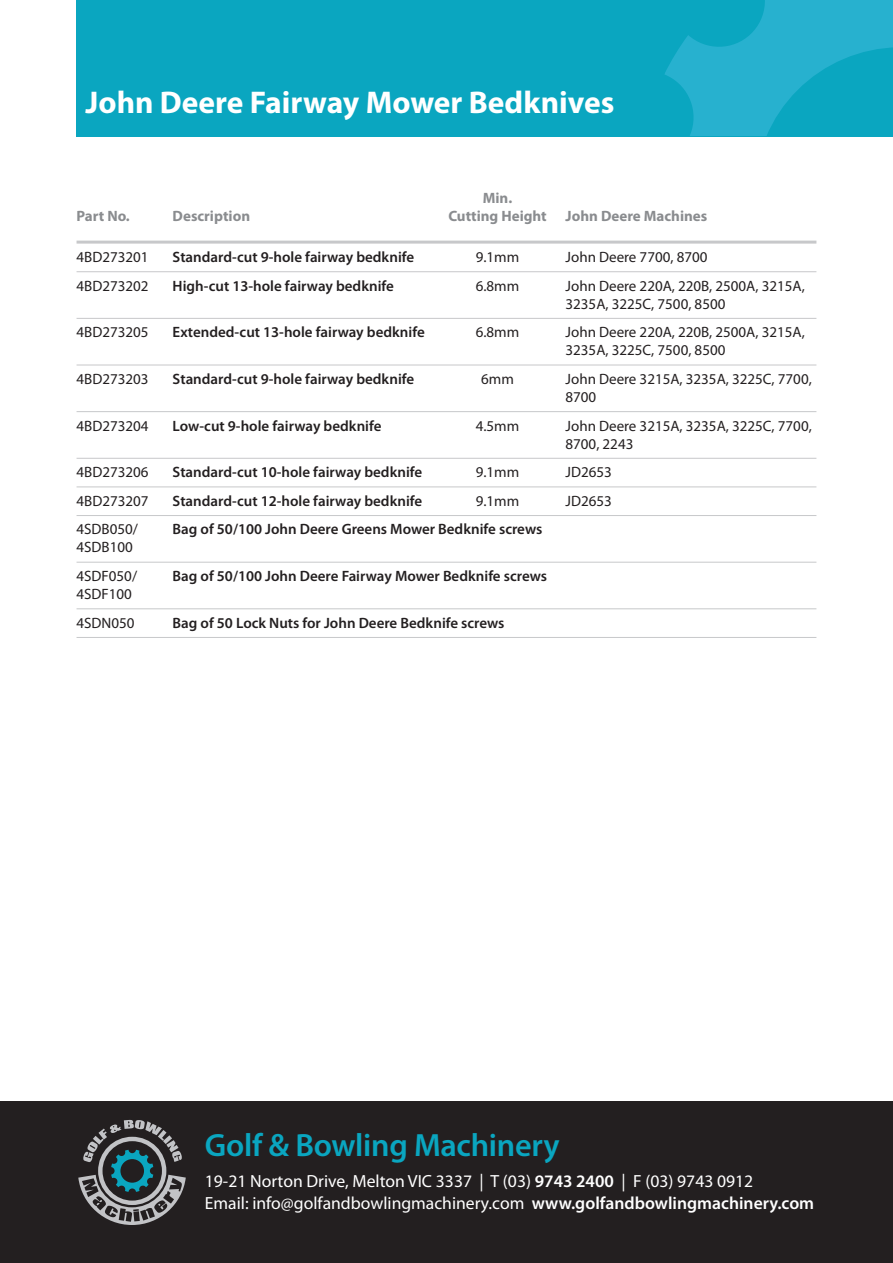
<style>
.page{position:relative;width:893px;height:1263px;background:#fff}
.page>*{position:absolute;margin:0;border:0;box-sizing:border-box;transform-origin:0 0}
.t1{font:600 32.25px "Myriad Pro";letter-spacing:-.01em;color:#0aa6c0}
.t2{font:700 31.5px "Myriad Pro";color:#fff}
.t3{font:17.55px/22px "Myriad Pro";color:#fff}
.t4{font:600 15px "Myriad Pro";color:#231f20}
.t5{font:15px/18px "Myriad Pro";color:#231f20}
.t6{font:700 15px "Myriad Pro";color:#8a8c8f}
.s1{font-weight:600}
</style>
<div class="page">
<hr style="left:77px;top:241px;width:739px;height:3px;background:#c7c8ca">
<hr style="left:77px;top:271px;width:739px;height:1px;background:#c7c8ca">
<hr style="left:77px;top:318px;width:739px;height:1px;background:#c7c8ca">
<hr style="left:77px;top:365px;width:739px;height:1px;background:#c7c8ca">
<hr style="left:77px;top:411px;width:739px;height:1px;background:#c7c8ca">
<hr style="left:77px;top:458px;width:739px;height:1px;background:#c7c8ca">
<hr style="left:77px;top:486px;width:739px;height:1px;background:#c7c8ca">
<hr style="left:77px;top:515px;width:739px;height:1px;background:#c7c8ca">
<hr style="left:77px;top:562px;width:739px;height:1px;background:#c7c8ca">
<hr style="left:77px;top:608px;width:739px;height:1px;background:#c7c8ca">
<hr style="left:77px;top:637px;width:739px;height:1px;background:#c7c8ca">
<div style="left:0;top:1101px;width:893px;height:162px;background:#231f20"></div>
<svg style="left:78px;top:1120px;width:108px;height:105px"></svg>
<div style="left:77px;top:0;width:816px;height:136px;background:#0aa6c0"></div>
<svg style="left:665px;top:0;width:228px;height:136px"></svg>
<h2 class="t2" style="left:86px;top:91px;width:530px">John Deere Fairway Mower Bedknives</h2>
<p class="t6" style="left:483px;top:192px;width:31px">Min.</p>
<p class="t6" style="left:77px;top:210px;width:55px">Part No.</p>
<p class="t6" style="left:173px;top:210px;width:79px">Description</p>
<p class="t6" style="left:448px;top:210px;width:100px">Cutting Height</p>
<p class="t6" style="left:566px;top:210px;width:143px">John Deere Machines</p>
<p class="t5" style="left:77px;top:249px;width:73px">4BD273201</p>
<p class="t4" style="left:173px;top:251px;width:243px">Standard-cut 9-hole fairway bedknife</p>
<p class="t5" style="left:476px;top:249px;width:45px">9.1mm</p>
<p class="t5" style="left:566px;top:249px;width:143px">John Deere 7700, 8700</p>
<p class="t5" style="left:77px;top:278px;width:73px">4BD273202</p>
<p class="t4" style="left:173px;top:280px;width:223px">High-cut 13-hole fairway bedknife</p>
<p class="t5" style="left:476px;top:278px;width:45px">6.8mm</p>
<p class="t5" style="left:566px;top:278px;width:241px">John Deere 220A, 220B, 2500A, 3215A,<br>3235A, 3225C, 7500, 8500</p>
<p class="t5" style="left:77px;top:324px;width:73px">4BD273205</p>
<p class="t4" style="left:173px;top:327px;width:254px">Extended-cut 13-hole fairway bedknife</p>
<p class="t5" style="left:476px;top:324px;width:45px">6.8mm</p>
<p class="t5" style="left:566px;top:324px;width:241px">John Deere 220A, 220B, 2500A, 3215A,<br>3235A, 3225C, 7500, 8500</p>
<p class="t5" style="left:77px;top:371px;width:73px">4BD273203</p>
<p class="t4" style="left:173px;top:373px;width:243px">Standard-cut 9-hole fairway bedknife</p>
<p class="t5" style="left:481px;top:371px;width:34px">6mm</p>
<p class="t5" style="left:566px;top:371px;width:248px">John Deere 3215A, 3235A, 3225C, 7700,<br>8700</p>
<p class="t5" style="left:77px;top:418px;width:73px">4BD273204</p>
<p class="t4" style="left:173px;top:420px;width:210px">Low-cut 9-hole fairway bedknife</p>
<p class="t5" style="left:476px;top:418px;width:45px">4.5mm</p>
<p class="t5" style="left:566px;top:418px;width:248px">John Deere 3215A, 3235A, 3225C, 7700,<br>8700, 2243</p>
<p class="t5" style="left:77px;top:464px;width:73px">4BD273206</p>
<p class="t4" style="left:173px;top:466px;width:251px">Standard-cut 10-hole fairway bedknife</p>
<p class="t5" style="left:476px;top:464px;width:45px">9.1mm</p>
<p class="t5" style="left:566px;top:464px;width:48px">JD2653</p>
<p class="t5" style="left:77px;top:493px;width:73px">4BD273207</p>
<p class="t4" style="left:173px;top:495px;width:251px">Standard-cut 12-hole fairway bedknife</p>
<p class="t5" style="left:476px;top:493px;width:45px">9.1mm</p>
<p class="t5" style="left:566px;top:493px;width:48px">JD2653</p>
<p class="t5" style="left:77px;top:522px;width:63px">4SDB050/</p>
<p class="t4" style="left:173px;top:524px;width:371px">Bag of 50/100 John Deere Greens Mower Bedknife screws</p>
<p class="t5" style="left:77px;top:534px;width:62px;line-height:28.7px">4SDB100<br>4SDF050/</p>
<p class="t4" style="left:173px;top:570px;width:376px">Bag of 50/100 John Deere Fairway Mower Bedknife screws</p>
<p class="t5" style="left:77px;top:581px;width:60px;line-height:28.7px">4SDF100<br>4SDN050</p>
<p class="t4" style="left:173px;top:617px;width:333px">Bag of 50 Lock Nuts for John Deere Bedknife screws</p>
<h1 class="t1" style="left:205px;top:1133px;width:356px">Golf &amp; Bowling Machinery</h1>
<p class="t3" style="left:205px;top:1171px;width:611px">19-21 Norton Drive, Melton VIC 3337 | T (03) <span class="s1">9743 2400</span> | F (03) 9743 0912<br>Email: info@golfandbowlingmachinery.com <span class="s1">www.golfandbowlingmachinery.com</span></p>
</div>
